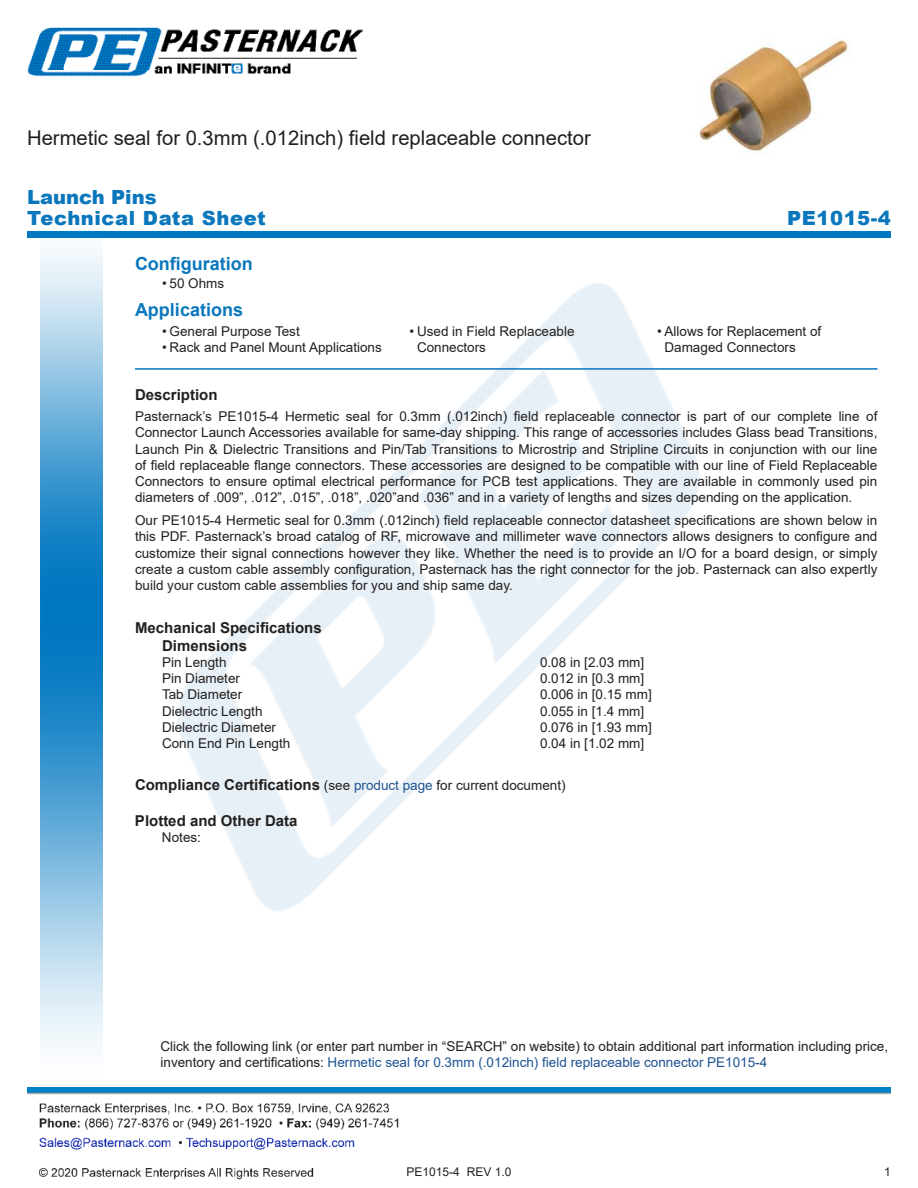
<style>
.page{position:relative;width:918px;height:1188px;background:#fff}
.page>*{position:absolute;margin:0;border:0;box-sizing:border-box;transform-origin:0 0}
.t1{font:20.25px "Arial";color:#221f1f}
.t2{font:900 19.5px/20.4px "Arial";letter-spacing:.03em;color:#0a77bd}
.t3{font:700 18px "Arial";color:#0a77bd}
.t4{font:700 15px/18px "Arial";color:#221f1f}
.t5{font:13.5px/16.2px "Arial";color:#221f1f}
.t6{font:12px "Arial";color:#221f1f}
.s1{font-weight:400;font-size:13.5px}
.s2{font-weight:400;font-size:13.5px;color:#1f5392}
.s3{color:#1f5392}
</style>
<div class="page">
<img style="left:39px;top:1103px;width:360px;height:77px">
<img style="left:102px;top:248px;width:598px;height:722px">
<img style="left:40px;top:237px;width:62px;height:811px">
<img style="left:27px;top:1088px;width:864px;height:7px">
<div style="left:27px;top:231px;width:864px;height:6px;background:#0177c0"></div>
<img style="left:27px;top:27px;width:337px;height:50px">
<hr style="left:135px;top:368px;width:743px;height:2px;background:#0a77bd">
<img style="left:699px;top:39px;width:150px;height:115px">
<h1 class="t1" style="left:27px;top:124px;width:565px">Hermetic seal for 0.3mm (.012inch) 昀椀eld replaceable connector</h1>
<h2 class="t2" style="left:27px;top:187px;width:240px">Launch Pins<br>Technical Data Sheet</h2>
<h2 class="t2" style="left:787px;top:208px;width:105px">PE1015-4</h2>
<h3 class="t3" style="left:135px;top:251px;width:119px">Con昀椀guration</h3>
<p class="t5" style="left:162px;top:276px;width:64px">• 50 Ohms</p>
<h3 class="t3" style="left:135px;top:297px;width:110px">Applications</h3>
<p class="t5" style="left:162px;top:324px;width:139px">• General Purpose Test</p>
<p class="t5" style="left:162px;top:340px;width:221px">• Rack and Panel Mount Applications</p>
<p class="t5" style="left:417px;top:324px;width:159px;text-indent:-8px">• Used in Field Replaceable<br>Connectors</p>
<p class="t5" style="left:664px;top:324px;width:158px;text-indent:-8px">• Allows for Replacement of<br>Damaged Connectors</p>
<p class="t4" style="left:135px;top:386px;width:84px">Description</p>
<p class="t5" style="left:135px;top:408px;width:744px;text-align:justify">Pasternack’s PE1015-4 Hermetic seal for 0.3mm (.012inch) 昀椀eld replaceable connector is part of our complete line of Connector Launch Accessories available for same-day shipping. This range of accessories includes Glass bead Transitions, Launch Pin &amp; Dielectric Transitions and Pin/Tab Transitions to Microstrip and Stripline Circuits in conjunction with our line of 昀椀eld replaceable 昀氀ange connectors. These accessories are designed to be compatible with our line of Field Replaceable Connectors to ensure optimal electrical performance for PCB test applications. They are available in commonly used pin diameters of .009”, .012”, .015”, .018”, .020”and .036” and in a variety of lengths and sizes depending on the application.</p>
<p class="t5" style="left:135px;top:512px;width:744px;text-align:justify">Our PE1015-4 Hermetic seal for 0.3mm (.012inch) 昀椀eld replaceable connector datasheet speci昀椀cations are shown below in this PDF. Pasternack’s broad catalog of RF, microwave and millimeter wave connectors allows designers to con昀椀gure and customize their signal connections however they like. Whether the need is to provide an I/O for a board design, or simply create a custom cable assembly con昀椀guration, Pasternack has the right connector for the job. Pasternack can also expertly build your custom cable assemblies for you and ship same day.</p>
<p class="t4" style="left:162px;top:619px;width:161px;text-indent:-27px">Mechanical Speci昀椀cations<br>Dimensions</p>
<p class="t5" style="left:162px;top:655px;width:66px">Pin Length</p>
<p class="t5" style="left:540px;top:655px;width:106px">0.08 in [2.03 mm]</p>
<p class="t5" style="left:162px;top:672px;width:80px">Pin Diameter</p>
<p class="t5" style="left:540px;top:672px;width:106px">0.012 in [0.3 mm]</p>
<p class="t5" style="left:162px;top:688px;width:82px">Tab Diameter</p>
<p class="t5" style="left:540px;top:688px;width:113px">0.006 in [0.15 mm]</p>
<p class="t5" style="left:162px;top:704px;width:102px">Dielectric Length</p>
<p class="t5" style="left:540px;top:704px;width:106px">0.055 in [1.4 mm]</p>
<p class="t5" style="left:162px;top:720px;width:116px">Dielectric Diameter</p>
<p class="t5" style="left:540px;top:720px;width:113px">0.076 in [1.93 mm]</p>
<p class="t5" style="left:162px;top:736px;width:130px">Conn End Pin Length</p>
<p class="t5" style="left:540px;top:736px;width:106px">0.04 in [1.02 mm]</p>
<p class="t4" style="left:135px;top:776px;width:432px">Compliance Certi昀椀cations <span class="s1">(see</span> <span class="s2">product page</span> <span class="s1">for current document)</span></p>
<p class="t4" style="left:135px;top:812px;width:164px">Plotted and Other Data</p>
<p class="t5" style="left:162px;top:831px;width:41px">Notes:</p>
<p class="t5" style="left:160px;top:1039px;width:729px">Click the following link (or enter part number in “SEARCH” on website) to obtain additional part information including price, inventory and certi昀椀cations: <span class="s3">Hermetic seal for 0.3mm (.012inch) 昀椀eld replaceable connector PE1015-4</span></p>
<p class="t6" style="left:407px;top:1167px;width:106px">PE1015-4 REV 1.0</p>
<p class="t6" style="left:884px;top:1167px;width:8px">1</p>
</div>
